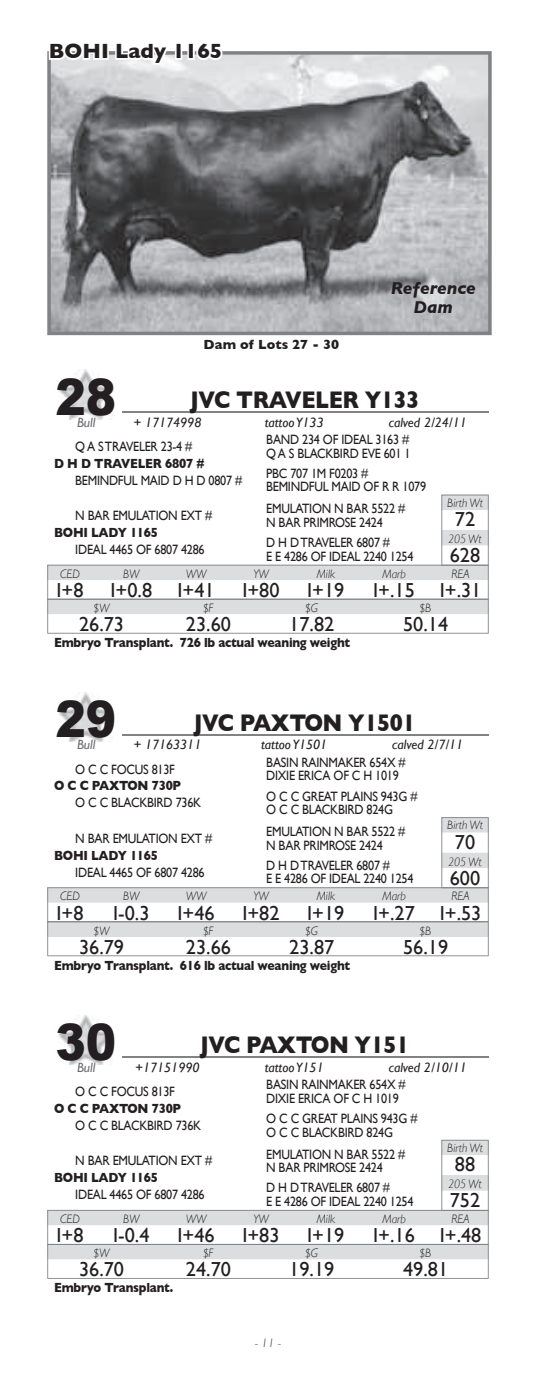
<style>
.page{position:relative;width:536px;height:1386px;background:#fff}
.page>*{position:absolute;margin:0;border:0;box-sizing:border-box;transform-origin:0 0}
.t1{font:900 50.23px "Arial";color:#231f20;scale:.91 1}
.t2{font:700 24.5px "Gill Sans";letter-spacing:-.02em;color:#231f20;scale:.9 1}
.t3{font:700 21px "Gill Sans";color:#231f20}
.t4{font:20.3px "Gill Sans";color:#231f20}
.t5{font:italic 700 17.5px/19.2px "Gill Sans";color:#231f20;text-align:center}
.t6{font:13.47px/22.1px "Gill Sans";letter-spacing:-.02em;color:#231f20;scale:.9 1}
.t7{font:700 13.47px "Gill Sans";letter-spacing:-.02em;color:#231f20;scale:.9 1}
.t8{font:italic 13.47px "Gill Sans";color:#231f20}
.t9{font:700 13.47px "Gill Sans";color:#231f20}
.t10{font:italic 13.47px "Gill Sans";color:#6c6d70}
.t11{font:italic 300 12.25px "Gill Sans";color:#231f20;scale:.94 1}
.t12{font:italic 300 12.25px "Gill Sans";color:#231f20}
</style>
<div class="page">
<svg style="left:47px;top:51px;width:444px;height:284px;background:#8f9092"></svg>
<img style="left:405px;top:269px;width:56px;height:49px">
<svg style="left:47px;top:51px;width:56px;height:12px"></svg>
<svg style="left:113px;top:51px;width:59px;height:15px"></svg>
<div style="left:187px;top:42px;width:8px;height:18px;border:4px solid #fff"></div>
<svg style="left:194px;top:42px;width:31px;height:21px"></svg>
<img style="left:58px;top:370px;width:56px;height:49px">
<hr style="left:122px;top:411px;width:366px;height:2px;background:#808285">
<svg style="left:47px;top:495px;width:441px;height:139px"></svg>
<img style="left:58px;top:692px;width:56px;height:50px">
<hr style="left:122px;top:734px;width:366px;height:1px;background:#808285">
<svg style="left:47px;top:817px;width:441px;height:139px"></svg>
<img style="left:58px;top:1015px;width:56px;height:50px">
<hr style="left:122px;top:1056px;width:366px;height:2px;background:#808285">
<svg style="left:47px;top:1140px;width:441px;height:139px"></svg>
<h3 class="t3" style="left:49px;top:39px;width:175px">BOHI Lady 1165</h3>
<p class="t9" style="left:203px;top:337px;width:137px">Dam of Lots 27 - 30</p>
<p class="t5" style="left:390px;top:279px;width:87px">Reference<br>Dam</p>
<h1 class="t1" style="left:55px;top:360px;width:68px">28</h1>
<h2 class="t2" style="left:190px;top:385px;width:256px">JVC TRAVELER Y133</h2>
<p class="t10" style="left:77px;top:414px;width:20px">Bull</p>
<p class="t8" style="left:133px;top:414px;width:69px">+ 17174998</p>
<p class="t8" style="left:264px;top:414px;width:60px">tattoo Y133</p>
<p class="t8" style="left:388px;top:414px;width:79px">calved 2/24/11</p>
<p class="t6" style="left:266px;top:428px;width:160px">BAND 234 OF IDEAL 3163 #</p>
<p class="t6" style="left:75px;top:435px;width:131px">Q A S TRAVELER 23-4 #</p>
<p class="t6" style="left:266px;top:442px;width:162px">Q A S BLACKBIRD EVE 601 1</p>
<p class="t7" style="left:54px;top:455px;width:169px">D H D TRAVELER 6807 #</p>
<p class="t6" style="left:266px;top:462px;width:115px">PBC 707 1M F0203 #</p>
<p class="t6" style="left:75px;top:469px;width:187px">BEMINDFUL MAID D H D 0807 #</p>
<p class="t6" style="left:266px;top:476px;width:179px">BEMINDFUL MAID OF R R 1079<br>EMULATION N BAR 5522 #</p>
<p class="t11" style="left:447px;top:496px;width:39px">Birth Wt</p>
<h3 class="t4" style="left:454px;top:507px;width:22px">72</h3>
<p class="t11" style="left:448px;top:532px;width:37px">205 Wt</p>
<h3 class="t4" style="left:449px;top:543px;width:32px">628</h3>
<p class="t6" style="left:75px;top:504px;width:154px">N BAR EMULATION EXT #</p>
<p class="t6" style="left:266px;top:511px;width:131px">N BAR PRIMROSE 2424</p>
<p class="t7" style="left:54px;top:525px;width:117px">BOHI LADY 1165</p>
<p class="t6" style="left:266px;top:532px;width:139px">D H D TRAVELER 6807 #</p>
<p class="t6" style="left:75px;top:538px;width:145px">IDEAL 4465 OF 6807 4286</p>
<p class="t6" style="left:266px;top:545px;width:165px">E E 4286 OF IDEAL 2240 1254</p>
<p class="t11" style="left:60px;top:567px;width:23px">CED</p>
<p class="t11" style="left:123px;top:567px;width:19px">BW</p>
<p class="t11" style="left:186px;top:567px;width:23px">WW</p>
<p class="t11" style="left:253px;top:567px;width:18px">YW</p>
<p class="t11" style="left:316px;top:567px;width:21px">Milk</p>
<p class="t11" style="left:382px;top:567px;width:26px">Marb</p>
<p class="t11" style="left:451px;top:567px;width:21px">REA</p>
<h3 class="t4" style="left:56px;top:578px;width:29px">I+8</h3>
<h3 class="t4" style="left:110px;top:578px;width:43px">I+0.8</h3>
<h3 class="t4" style="left:177px;top:578px;width:39px">I+41</h3>
<h3 class="t4" style="left:242px;top:578px;width:39px">I+80</h3>
<h3 class="t4" style="left:307px;top:578px;width:39px">I+19</h3>
<h3 class="t4" style="left:373px;top:578px;width:110px">I+.15 I+.31</h3>
<p class="t11" style="left:94px;top:601px;width:18px">$W</p>
<p class="t11" style="left:203px;top:601px;width:12px">$F</p>
<p class="t11" style="left:305px;top:601px;width:15px">$G</p>
<p class="t11" style="left:420px;top:601px;width:13px">$B</p>
<h3 class="t4" style="left:79px;top:612px;width:46px">26.73</h3>
<h3 class="t4" style="left:186px;top:612px;width:46px">23.60</h3>
<h3 class="t4" style="left:289px;top:612px;width:46px">17.82</h3>
<h3 class="t4" style="left:403px;top:612px;width:46px">50.14</h3>
<p class="t7" style="left:54px;top:635px;width:330px">Embryo Transplant. 726 lb actual weaning weight</p>
<h1 class="t1" style="left:55px;top:683px;width:68px">29</h1>
<h2 class="t2" style="left:194px;top:708px;width:247px">JVC PAXTON Y1501</h2>
<p class="t10" style="left:77px;top:737px;width:20px">Bull</p>
<p class="t8" style="left:133px;top:737px;width:69px">+ 17163311</p>
<p class="t8" style="left:261px;top:737px;width:68px">tattoo Y1501</p>
<p class="t8" style="left:392px;top:737px;width:72px">calved 2/7/11</p>
<p class="t6" style="left:266px;top:751px;width:156px">BASIN RAINMAKER 654X #</p>
<p class="t6" style="left:75px;top:758px;width:112px">O C C FOCUS 813F</p>
<p class="t6" style="left:266px;top:765px;width:149px">DIXIE ERICA OF C H 1019</p>
<p class="t7" style="left:54px;top:778px;width:143px">O C C PAXTON 730P</p>
<p class="t6" style="left:266px;top:785px;width:169px">O C C GREAT PLAINS 943G #</p>
<p class="t6" style="left:75px;top:792px;width:141px">O C C BLACKBIRD 736K</p>
<p class="t6" style="left:266px;top:798px;width:156px">O C C BLACKBIRD 824G<br>EMULATION N BAR 5522 #</p>
<p class="t6" style="left:75px;top:827px;width:154px">N BAR EMULATION EXT #</p>
<p class="t6" style="left:266px;top:834px;width:131px">N BAR PRIMROSE 2424</p>
<p class="t7" style="left:54px;top:847px;width:117px">BOHI LADY 1165</p>
<p class="t6" style="left:266px;top:854px;width:139px">D H D TRAVELER 6807 #</p>
<p class="t6" style="left:75px;top:861px;width:145px">IDEAL 4465 OF 6807 4286</p>
<p class="t6" style="left:266px;top:868px;width:165px">E E 4286 OF IDEAL 2240 1254</p>
<p class="t11" style="left:60px;top:889px;width:23px">CED</p>
<p class="t11" style="left:123px;top:889px;width:19px">BW</p>
<p class="t11" style="left:186px;top:889px;width:23px">WW</p>
<p class="t11" style="left:253px;top:889px;width:18px">YW</p>
<p class="t11" style="left:316px;top:889px;width:21px">Milk</p>
<p class="t11" style="left:382px;top:889px;width:26px">Marb</p>
<p class="t11" style="left:451px;top:889px;width:21px">REA</p>
<h3 class="t4" style="left:56px;top:901px;width:29px">I+8</h3>
<h3 class="t4" style="left:113px;top:901px;width:38px">I-0.3</h3>
<h3 class="t4" style="left:177px;top:901px;width:39px">I+46</h3>
<h3 class="t4" style="left:242px;top:901px;width:39px">I+82</h3>
<h3 class="t4" style="left:307px;top:901px;width:39px">I+19</h3>
<h3 class="t4" style="left:373px;top:901px;width:110px">I+.27 I+.53</h3>
<p class="t11" style="left:94px;top:924px;width:18px">$W</p>
<p class="t11" style="left:203px;top:924px;width:12px">$F</p>
<p class="t11" style="left:305px;top:924px;width:15px">$G</p>
<p class="t11" style="left:420px;top:924px;width:13px">$B</p>
<h3 class="t4" style="left:79px;top:935px;width:46px">36.79</h3>
<h3 class="t4" style="left:186px;top:935px;width:46px">23.66</h3>
<h3 class="t4" style="left:289px;top:935px;width:46px">23.87</h3>
<h3 class="t4" style="left:403px;top:935px;width:46px">56.19</h3>
<p class="t7" style="left:54px;top:957px;width:330px">Embryo Transplant. 616 lb actual weaning weight</p>
<p class="t11" style="left:447px;top:818px;width:39px">Birth Wt</p>
<h3 class="t4" style="left:454px;top:830px;width:22px">70</h3>
<p class="t11" style="left:448px;top:855px;width:37px">205 Wt</p>
<h3 class="t4" style="left:449px;top:866px;width:32px">600</h3>
<h1 class="t1" style="left:55px;top:1006px;width:68px">30</h1>
<h2 class="t2" style="left:200px;top:1031px;width:233px">JVC PAXTON Y151</h2>
<p class="t10" style="left:77px;top:1060px;width:20px">Bull</p>
<p class="t8" style="left:135px;top:1060px;width:66px">+17151990</p>
<p class="t8" style="left:264px;top:1060px;width:60px">tattoo Y151</p>
<p class="t8" style="left:388px;top:1060px;width:79px">calved 2/10/11</p>
<p class="t6" style="left:266px;top:1074px;width:156px">BASIN RAINMAKER 654X #</p>
<p class="t6" style="left:75px;top:1080px;width:112px">O C C FOCUS 813F</p>
<p class="t6" style="left:266px;top:1087px;width:149px">DIXIE ERICA OF C H 1019</p>
<p class="t7" style="left:54px;top:1101px;width:143px">O C C PAXTON 730P</p>
<p class="t6" style="left:266px;top:1107px;width:169px">O C C GREAT PLAINS 943G #</p>
<p class="t6" style="left:75px;top:1114px;width:141px">O C C BLACKBIRD 736K</p>
<p class="t6" style="left:266px;top:1121px;width:156px">O C C BLACKBIRD 824G<br>EMULATION N BAR 5522 #</p>
<p class="t6" style="left:75px;top:1150px;width:154px">N BAR EMULATION EXT #</p>
<p class="t6" style="left:266px;top:1156px;width:131px">N BAR PRIMROSE 2424</p>
<p class="t7" style="left:54px;top:1170px;width:117px">BOHI LADY 1165</p>
<p class="t6" style="left:266px;top:1177px;width:139px">D H D TRAVELER 6807 #</p>
<p class="t6" style="left:75px;top:1183px;width:145px">IDEAL 4465 OF 6807 4286</p>
<p class="t6" style="left:266px;top:1190px;width:165px">E E 4286 OF IDEAL 2240 1254</p>
<p class="t11" style="left:60px;top:1212px;width:23px">CED</p>
<p class="t11" style="left:123px;top:1212px;width:19px">BW</p>
<p class="t11" style="left:186px;top:1212px;width:23px">WW</p>
<p class="t11" style="left:253px;top:1212px;width:18px">YW</p>
<p class="t11" style="left:316px;top:1212px;width:21px">Milk</p>
<p class="t11" style="left:382px;top:1212px;width:26px">Marb</p>
<p class="t11" style="left:451px;top:1212px;width:21px">REA</p>
<h3 class="t4" style="left:56px;top:1223px;width:29px">I+8</h3>
<h3 class="t4" style="left:113px;top:1223px;width:38px">I-0.4</h3>
<h3 class="t4" style="left:177px;top:1223px;width:39px">I+46</h3>
<h3 class="t4" style="left:242px;top:1223px;width:39px">I+83</h3>
<h3 class="t4" style="left:307px;top:1223px;width:39px">I+19</h3>
<h3 class="t4" style="left:373px;top:1223px;width:110px">I+.16 I+.48</h3>
<p class="t11" style="left:94px;top:1246px;width:18px">$W</p>
<p class="t11" style="left:203px;top:1246px;width:12px">$F</p>
<p class="t11" style="left:305px;top:1246px;width:15px">$G</p>
<p class="t11" style="left:420px;top:1246px;width:13px">$B</p>
<h3 class="t4" style="left:79px;top:1258px;width:46px">36.70</h3>
<h3 class="t4" style="left:186px;top:1258px;width:46px">24.70</h3>
<h3 class="t4" style="left:289px;top:1258px;width:46px">19.19</h3>
<h3 class="t4" style="left:403px;top:1258px;width:46px">49.81</h3>
<p class="t7" style="left:54px;top:1280px;width:134px">Embryo Transplant.</p>
<p class="t11" style="left:447px;top:1141px;width:39px">Birth Wt</p>
<h3 class="t4" style="left:454px;top:1152px;width:22px">88</h3>
<p class="t11" style="left:448px;top:1177px;width:37px">205 Wt</p>
<h3 class="t4" style="left:449px;top:1189px;width:32px">752</h3>
<p class="t12" style="left:255px;top:1336px;width:28px">- 11 -</p>
</div>
